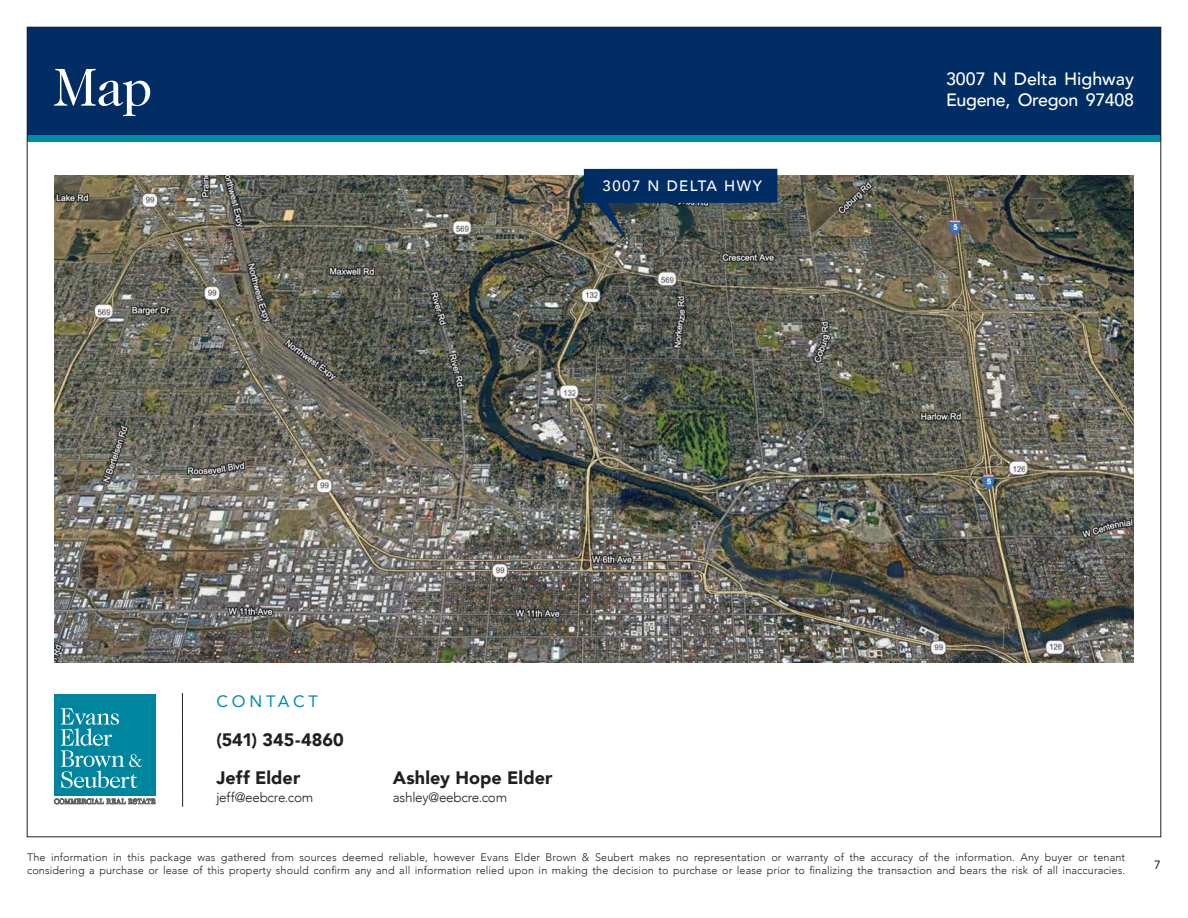
<style>
.page{position:relative;width:1188px;height:918px;background:#fff}
.page>*{position:absolute;margin:0;border:0;box-sizing:border-box;transform-origin:0 0}
.t1{font:54px "Caslon 224 Std";color:#fff}
.Contact_Name{font:900 18px "Avenir";color:#231f20}
.t2{font:500 17.85px "Avenir";letter-spacing:-.02em;color:#fff}
.t3{font:500 17.85px "Avenir";color:#fff}
.CONTACT_3{font:16.5px "Avenir";letter-spacing:.23em;color:#008da8}
.t4{font:500 15px "Avenir";letter-spacing:.1em;color:#fff}
.t5{font:900 15px "Avenir";color:#fff}
.Contact_Email_3{font:300 13.5px "Avenir";letter-spacing:-.02em;color:#231f20}
.t6{font:12px "Avenir";color:#231f20}
.t7{font:300 10.8px/12.8px "Avenir";letter-spacing:.01em;color:#231f20}
</style>
<div class="page">
<div style="left:27px;top:27px;width:1134px;height:108px;background:#002e64"></div>
<div style="left:27px;top:135px;width:1134px;height:7px;background:#008da8"></div>
<img style="left:54px;top:176px;width:1080px;height:486px">
<div style="left:54px;top:694px;width:101px;height:102px;background:#00859e"></div>
<svg style="left:61px;top:708px;width:81px;height:80px"></svg>
<svg style="left:54px;top:798px;width:101px;height:6px"></svg>
<hr style="left:182px;top:693px;width:1px;height:114px;background:#231f20">
<svg style="left:584px;top:169px;width:193px;height:73px;background:#2e465a"></svg>
<p class="t1" style="left:54px;top:56px;width:100px">Map</p>
<p class="t4" style="left:603px;top:173px;width:161px">3007 N DELTA HWY</p>
<p class="t5" style="left:595px;top:173px;width:145px">30 7 N DELTA HWY</p>
<h3 class="t3" style="left:946px;top:63px;width:189px">3007 N Delta Highway</h3>
<h3 class="t2" style="left:946px;top:84px;width:189px">Eugene, Oregon 97408</h3>
<p class="CONTACT_3" style="left:216px;top:688px;width:103px">CONTACT</p>
<p class="Contact_Name" style="left:216px;top:725px;width:129px">(541) 345-4860</p>
<p class="Contact_Name" style="left:216px;top:762px;width:85px">Jeff Elder</p>
<p class="Contact_Email_3" style="left:216px;top:789px;width:98px">jeff@eebcre.com</p>
<p class="Contact_Name" style="left:393px;top:762px;width:161px">Ashley Hope Elder</p>
<p class="Contact_Email_3" style="left:393px;top:789px;width:116px">ashley@eebcre.com</p>
<p class="t7" style="left:27px;top:851px;width:1100px">The information in this package was gathered from sources deemed reliable, however Evans Elder Brown &amp; Seubert makes no representation or warranty of the accuracy of the information. Any buyer or tenant considering a purchase or lease of this property should confirm any and all information relied upon in making the decision to purchase or lease prior to finalizing the transaction and bears the risk of all inaccuracies.</p>
<p class="t6" style="left:1154px;top:855px;width:8px">7</p>
</div>
